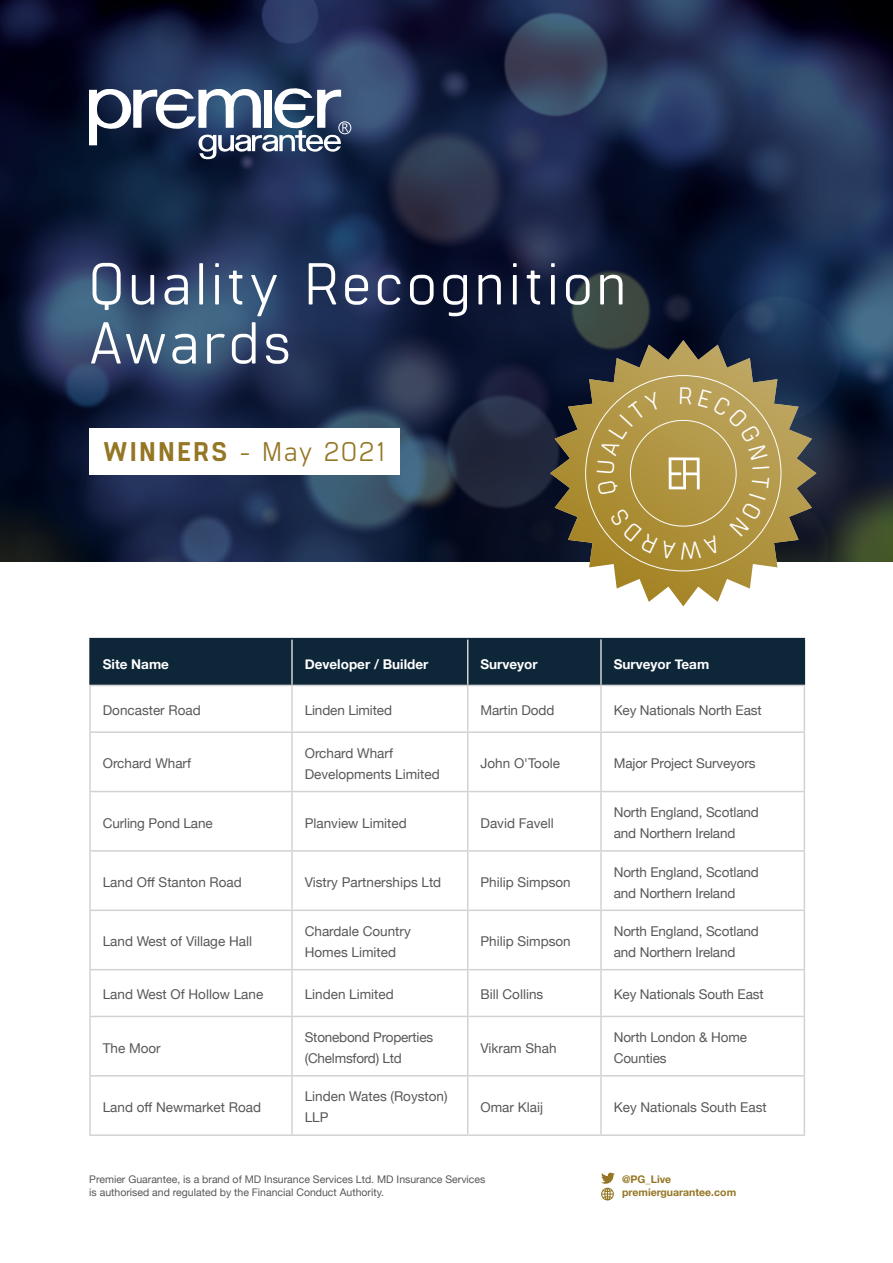
<style>
.page{position:relative;width:893px;height:1263px;background:#fff}
.page>*{position:absolute;margin:0;border:0;box-sizing:border-box;transform-origin:0 0}
.t1{font:58.95px/58.9px "Manifold CF";letter-spacing:.075em;color:#fff}
.t2{font:27px "Manifold CF";letter-spacing:.075em;color:#947624}
.t3{font:13.5px/21px "Helvetica Neue";color:#57585a}
.t4{font:700 13.5px "Helvetica Neue";color:#fff}
.t5{font:10.5px "Helvetica Neue";color:#57585a}
.t6{font:700 10.5px "Helvetica Neue";color:#947624}
.s1{font-weight:800}
</style>
<div class="page">
<svg style="left:0;top:0;width:893px;height:561px;background:#1b2947"></svg>
<svg style="left:89px;top:88px;width:262px;height:71px"></svg>
<svg style="left:550px;top:340px;width:266px;height:266px"></svg>
<div style="left:91px;top:639px;width:713px;height:46px;background:#0d2638"></div>
<hr style="left:291px;top:639px;width:2px;height:46px;background:#d1d2d4">
<hr style="left:467px;top:639px;width:1px;height:46px;background:#d1d2d4">
<hr style="left:89px;top:685px;width:203px;height:1px;background:#d1d2d4">
<hr style="left:89px;top:686px;width:2px;height:45px;background:#d1d2d4">
<hr style="left:292px;top:685px;width:176px;height:1px;background:#d1d2d4">
<hr style="left:291px;top:686px;width:2px;height:45px;background:#d1d2d4">
<hr style="left:468px;top:685px;width:133px;height:1px;background:#d1d2d4">
<hr style="left:467px;top:686px;width:1px;height:45px;background:#d1d2d4">
<hr style="left:601px;top:685px;width:204px;height:1px;background:#d1d2d4">
<hr style="left:600px;top:686px;width:2px;height:45px;background:#d1d2d4">
<hr style="left:804px;top:686px;width:1px;height:45px;background:#d1d2d4">
<hr style="left:89px;top:731px;width:203px;height:2px;background:#d1d2d4">
<hr style="left:89px;top:733px;width:2px;height:58px;background:#d1d2d4">
<hr style="left:292px;top:731px;width:176px;height:2px;background:#d1d2d4">
<hr style="left:291px;top:733px;width:2px;height:58px;background:#d1d2d4">
<hr style="left:468px;top:731px;width:133px;height:2px;background:#d1d2d4">
<hr style="left:467px;top:733px;width:1px;height:58px;background:#d1d2d4">
<hr style="left:601px;top:731px;width:204px;height:2px;background:#d1d2d4">
<hr style="left:600px;top:733px;width:2px;height:58px;background:#d1d2d4">
<hr style="left:804px;top:733px;width:1px;height:58px;background:#d1d2d4">
<hr style="left:89px;top:791px;width:203px;height:1px;background:#d1d2d4">
<hr style="left:89px;top:792px;width:2px;height:58px;background:#d1d2d4">
<hr style="left:292px;top:791px;width:176px;height:1px;background:#d1d2d4">
<hr style="left:291px;top:792px;width:2px;height:58px;background:#d1d2d4">
<hr style="left:468px;top:791px;width:133px;height:1px;background:#d1d2d4">
<hr style="left:467px;top:792px;width:1px;height:58px;background:#d1d2d4">
<hr style="left:601px;top:791px;width:204px;height:1px;background:#d1d2d4">
<hr style="left:600px;top:792px;width:2px;height:58px;background:#d1d2d4">
<hr style="left:804px;top:792px;width:1px;height:58px;background:#d1d2d4">
<hr style="left:89px;top:850px;width:203px;height:2px;background:#d1d2d4">
<hr style="left:89px;top:852px;width:2px;height:57px;background:#d1d2d4">
<hr style="left:292px;top:850px;width:176px;height:2px;background:#d1d2d4">
<hr style="left:291px;top:852px;width:2px;height:57px;background:#d1d2d4">
<hr style="left:468px;top:850px;width:133px;height:2px;background:#d1d2d4">
<hr style="left:467px;top:852px;width:1px;height:57px;background:#d1d2d4">
<hr style="left:601px;top:850px;width:204px;height:2px;background:#d1d2d4">
<hr style="left:600px;top:852px;width:2px;height:57px;background:#d1d2d4">
<hr style="left:804px;top:852px;width:1px;height:57px;background:#d1d2d4">
<hr style="left:89px;top:909px;width:203px;height:2px;background:#d1d2d4">
<hr style="left:89px;top:911px;width:2px;height:58px;background:#d1d2d4">
<hr style="left:292px;top:909px;width:176px;height:2px;background:#d1d2d4">
<hr style="left:291px;top:911px;width:2px;height:58px;background:#d1d2d4">
<hr style="left:468px;top:909px;width:133px;height:2px;background:#d1d2d4">
<hr style="left:467px;top:911px;width:1px;height:58px;background:#d1d2d4">
<hr style="left:601px;top:909px;width:204px;height:2px;background:#d1d2d4">
<hr style="left:600px;top:911px;width:2px;height:58px;background:#d1d2d4">
<hr style="left:804px;top:911px;width:1px;height:58px;background:#d1d2d4">
<hr style="left:89px;top:969px;width:203px;height:1px;background:#d1d2d4">
<hr style="left:89px;top:970px;width:2px;height:46px;background:#d1d2d4">
<hr style="left:292px;top:969px;width:176px;height:1px;background:#d1d2d4">
<hr style="left:291px;top:970px;width:2px;height:46px;background:#d1d2d4">
<hr style="left:468px;top:969px;width:133px;height:1px;background:#d1d2d4">
<hr style="left:467px;top:970px;width:1px;height:46px;background:#d1d2d4">
<hr style="left:601px;top:969px;width:204px;height:1px;background:#d1d2d4">
<hr style="left:600px;top:970px;width:2px;height:46px;background:#d1d2d4">
<hr style="left:804px;top:970px;width:1px;height:46px;background:#d1d2d4">
<hr style="left:89px;top:1016px;width:203px;height:1px;background:#d1d2d4">
<hr style="left:89px;top:1017px;width:2px;height:58px;background:#d1d2d4">
<hr style="left:292px;top:1016px;width:176px;height:1px;background:#d1d2d4">
<hr style="left:291px;top:1017px;width:2px;height:58px;background:#d1d2d4">
<hr style="left:468px;top:1016px;width:133px;height:1px;background:#d1d2d4">
<hr style="left:467px;top:1017px;width:1px;height:58px;background:#d1d2d4">
<hr style="left:601px;top:1016px;width:204px;height:1px;background:#d1d2d4">
<hr style="left:600px;top:1017px;width:2px;height:58px;background:#d1d2d4">
<hr style="left:804px;top:1017px;width:1px;height:58px;background:#d1d2d4">
<hr style="left:89px;top:1075px;width:203px;height:1px;background:#d1d2d4">
<hr style="left:89px;top:1076px;width:2px;height:58px;background:#d1d2d4">
<hr style="left:292px;top:1075px;width:176px;height:1px;background:#d1d2d4">
<hr style="left:291px;top:1076px;width:2px;height:58px;background:#d1d2d4">
<hr style="left:468px;top:1075px;width:133px;height:1px;background:#d1d2d4">
<hr style="left:467px;top:1076px;width:1px;height:58px;background:#d1d2d4">
<hr style="left:601px;top:1075px;width:204px;height:1px;background:#d1d2d4">
<hr style="left:600px;top:1076px;width:2px;height:58px;background:#d1d2d4">
<hr style="left:804px;top:1076px;width:1px;height:58px;background:#d1d2d4">
<hr style="left:89px;top:1134px;width:203px;height:2px;background:#d1d2d4">
<hr style="left:292px;top:1134px;width:176px;height:2px;background:#d1d2d4">
<hr style="left:468px;top:1134px;width:133px;height:2px;background:#d1d2d4">
<hr style="left:601px;top:1134px;width:204px;height:2px;background:#d1d2d4">
<hr style="left:89px;top:638px;width:203px;height:1px;background:#0d2638">
<hr style="left:89px;top:639px;width:2px;height:46px;background:#0d2638">
<hr style="left:292px;top:638px;width:176px;height:1px;background:#0d2638">
<hr style="left:468px;top:638px;width:133px;height:1px;background:#0d2638">
<hr style="left:601px;top:638px;width:204px;height:1px;background:#0d2638">
<hr style="left:804px;top:639px;width:1px;height:46px;background:#0d2638">
<hr style="left:600px;top:639px;width:2px;height:46px;background:#d1d2d4">
<svg style="left:601px;top:1172px;width:14px;height:28px"></svg>
<div style="left:89px;top:428px;width:311px;height:46px;background:#fff"></div>
<svg style="left:585px;top:375px;width:197px;height:197px;background:#b1974b"></svg>
<p class="t1" style="left:89px;top:257px;width:538px">Quality Recognition<br>Awards</p>
<p class="t2" style="left:103px;top:436px;width:284px"><span class="s1">WINNERS</span> - May 2021</p>
<p class="t4" style="left:103px;top:653px;width:68px">Site Name</p>
<p class="t4" style="left:305px;top:653px;width:125px">Developer / Builder</p>
<p class="t4" style="left:480px;top:653px;width:59px">Surveyor</p>
<p class="t4" style="left:614px;top:653px;width:97px">Surveyor Team</p>
<p class="t3" style="left:103px;top:701px;width:100px">Doncaster Road</p>
<p class="t3" style="left:305px;top:701px;width:89px">Linden Limited</p>
<p class="t3" style="left:480px;top:701px;width:75px">Martin Dodd</p>
<p class="t3" style="left:614px;top:701px;width:149px">Key Nationals North East</p>
<p class="t3" style="left:103px;top:754px;width:90px">Orchard Wharf</p>
<p class="t3" style="left:305px;top:743px;width:137px">Orchard Wharf<br>Developments Limited</p>
<p class="t3" style="left:480px;top:754px;width:81px">John O'Toole</p>
<p class="t3" style="left:614px;top:754px;width:143px">Major Project Surveyors</p>
<p class="t3" style="left:103px;top:813px;width:111px">Curling Pond Lane</p>
<p class="t3" style="left:305px;top:813px;width:104px">Planview Limited</p>
<p class="t3" style="left:480px;top:813px;width:75px">David Favell</p>
<p class="t3" style="left:614px;top:803px;width:147px">North England, Scotland and Northern Ireland</p>
<p class="t3" style="left:103px;top:872px;width:141px">Land Off Stanton Road</p>
<p class="t3" style="left:305px;top:872px;width:138px">Vistry Partnerships Ltd</p>
<p class="t3" style="left:480px;top:872px;width:92px">Philip Simpson</p>
<p class="t3" style="left:614px;top:862px;width:147px">North England, Scotland and Northern Ireland</p>
<p class="t3" style="left:103px;top:932px;width:151px">Land West of Village Hall</p>
<p class="t3" style="left:305px;top:921px;width:108px">Chardale Country<br>Homes Limited</p>
<p class="t3" style="left:480px;top:932px;width:92px">Philip Simpson</p>
<p class="t3" style="left:614px;top:921px;width:147px">North England, Scotland and Northern Ireland</p>
<p class="t3" style="left:103px;top:985px;width:162px">Land West Of Hollow Lane</p>
<p class="t3" style="left:305px;top:985px;width:91px">Linden Limited</p>
<p class="t3" style="left:480px;top:985px;width:64px">Bill Collins</p>
<p class="t3" style="left:614px;top:985px;width:151px">Key Nationals South East</p>
<p class="t3" style="left:103px;top:1038px;width:60px">The Moor</p>
<p class="t3" style="left:305px;top:1027px;width:130px">Stonebond Properties (Chelmsford) Ltd</p>
<p class="t3" style="left:480px;top:1038px;width:78px">Vikram Shah</p>
<p class="t3" style="left:614px;top:1027px;width:135px">North London &amp; Home<br>Counties</p>
<p class="t3" style="left:103px;top:1097px;width:160px">Land off Newmarket Road</p>
<p class="t3" style="left:305px;top:1087px;width:144px">Linden Wates (Royston)<br>LLP</p>
<p class="t3" style="left:480px;top:1097px;width:64px">Omar Klaij</p>
<p class="t3" style="left:614px;top:1097px;width:155px">Key Nationals South East</p>
<p class="t5" style="left:89px;top:1171px;width:398px">Premier Guarantee, is a brand of MD Insurance Services Ltd. MD Insurance Services</p>
<p class="t5" style="left:89px;top:1185px;width:296px">is authorised and regulated by the Financial Conduct Authority.</p>
<p class="t6" style="left:622px;top:1171px;width:51px">@PG_Live</p>
<p class="t6" style="left:622px;top:1184px;width:116px">premierguarantee.com</p>
</div>
